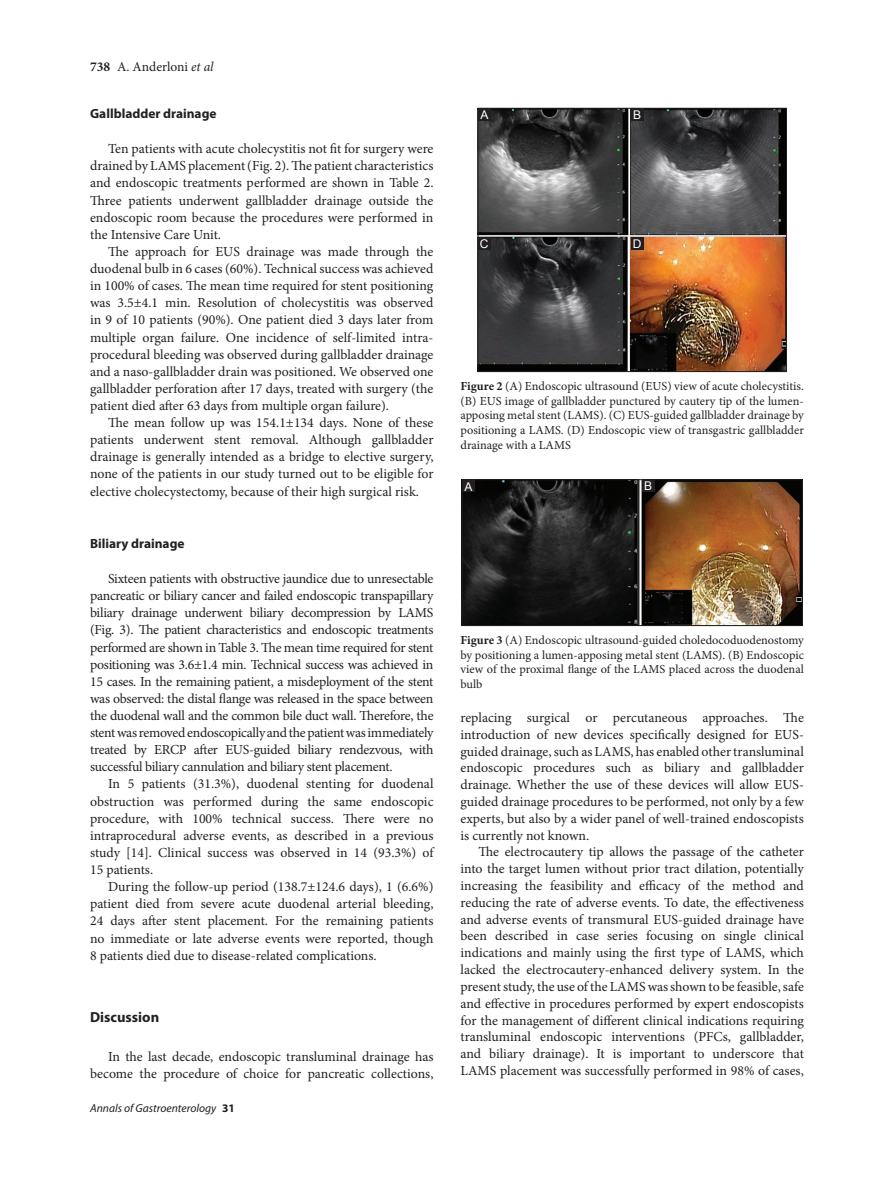
<style>
.page{position:relative;width:894px;height:1191px;background:#fff}
.page>*{position:absolute;margin:0;border:0;box-sizing:border-box;transform-origin:0 0}
.t1{font:700 14.55px "Myriad Pro";color:#231f20}
.TX{font:13.8px/17.1px "Minion Pro";color:#231f20;text-align:justify}
.t2{font:13.5px "Minion Pro";color:#231f20}
.t3{font:700 13.35px "Myriad Pro";color:#231f20}
.FGC{font:12.3px/14.7px "Minion Pro";color:#231f20;text-align:justify}
.LABEL{font:12px "Arial";color:#fff}
.t4{font:italic 11.55px "Myriad Pro";color:#231f20}
.s1{font-weight:700}
.s2{font-style:italic}
.s3{font-weight:700;font-style:normal}
</style>
<div class="page">
<img style="left:464px;top:481px;width:336px;height:142px">
<div style="left:462px;top:479px;width:340px;height:146px;border:1px solid #231f20"></div>
<div style="left:641px;top:479px;width:13px;height:13px;background:#231f20"></div>
<div style="left:461px;top:479px;width:13px;height:13px;background:#231f20"></div>
<img style="left:479px;top:110px;width:305px;height:260px">
<div style="left:477px;top:108px;width:309px;height:264px;border:1px solid #231f20"></div>
<div style="left:630px;top:237px;width:13px;height:13px;background:#231f20"></div>
<div style="left:477px;top:237px;width:13px;height:13px;background:#231f20"></div>
<div style="left:630px;top:108px;width:13px;height:13px;background:#231f20"></div>
<div style="left:477px;top:108px;width:13px;height:13px;background:#231f20"></div>
<p class="t2" style="left:90px;top:57px;width:125px"><span class="s1">738</span> A. Anderloni <span class="s2">et al</span></p>
<h2 class="t3" style="left:90px;top:105px;width:128px">Gallbladder drainage</h2>
<p class="TX" style="left:90px;top:140px;width:345px;text-indent:18px">Ten patients with acute cholecystitis not fit for surgery were drained by LAMS placement (Fig. 2). The patient characteristics and endoscopic treatments performed are shown in Table 2.<br>Three patients underwent gallbladder drainage outside the endoscopic room because the procedures were performed in the Intensive Care Unit.</p>
<p class="TX" style="left:90px;top:243px;width:345px;text-indent:18px">The approach for EUS drainage was made through the duodenal bulb in 6 cases (60%). Technical success was achieved in 100% of cases. The mean time required for stent positioning was 3.5±4.1 min. Resolution of cholecystitis was observed in 9 of 10 patients (90%). One patient died 3 days later from multiple organ failure. One incidence of self-limited intra&shy;procedural bleeding was observed during gallbladder drainage and a naso-gallbladder drain was positioned. We observed one gallbladder perforation after 17 days, treated with surgery (the patient died after 63 days from multiple organ failure).</p>
<p class="TX" style="left:90px;top:414px;width:345px;text-indent:18px">The mean follow up was 154.1±134 days. None of these patients underwent stent removal. Although gallbladder drainage is generally intended as a bridge to elective surgery, none of the patients in our study turned out to be eligible for elective cholecystectomy, because of their high surgical risk.</p>
<h2 class="t3" style="left:90px;top:534px;width:96px">Biliary drainage</h2>
<p class="TX" style="left:90px;top:570px;width:345px;text-indent:18px">Sixteen patients with obstructive jaundice due to unresectable pancreatic or biliary cancer and failed endoscopic transpapillary biliary drainage underwent biliary decompression by LAMS (Fig. 3). The patient characteristics and endoscopic treatments performed are shown in Table 3. The mean time required for stent positioning was 3.6±1.4 min. Technical success was achieved in 15 cases. In the remaining patient, a misdeployment of the stent was observed: the distal flange was released in the space between the duodenal wall and the common bile duct wall. Therefore, the stent was removed endoscopically and the patient was immediately treated by ERCP after EUS-guided biliary rendezvous, with successful biliary cannulation and biliary stent placement.</p>
<p class="TX" style="left:90px;top:775px;width:345px;text-indent:18px">In 5 patients (31.3%), duodenal stenting for duodenal obstruction was performed during the same endoscopic procedure, with 100% technical success. There were no intraprocedural adverse events, as described in a previous study [14]. Clinical success was observed in 14 (93.3%) of 15 patients.</p>
<p class="TX" style="left:90px;top:878px;width:345px;text-indent:18px">During the follow-up period (138.7±124.6 days), 1 (6.6%) patient died from severe acute duodenal arterial bleeding, 24 days after stent placement. For the remaining patients no immediate or late adverse events were reported, though 8 patients died due to disease-related complications.</p>
<h1 class="t1" style="left:90px;top:1007px;width:71px">Discussion</h1>
<p class="TX" style="left:90px;top:1047px;width:345px;text-align:right">In the last decade, endoscopic transluminal drainage has become the procedure of choice for pancreatic collections,</p>
<p class="t4" style="left:90px;top:1101px;width:146px">Annals of Gastroenterology <span class="s3">31</span></p>
<p class="LABEL" style="left:480px;top:107px;width:10px">A</p>
<p class="LABEL" style="left:633px;top:107px;width:10px">B</p>
<p class="LABEL" style="left:479px;top:236px;width:10px">C</p>
<p class="LABEL" style="left:632px;top:235px;width:10px">D</p>
<p class="FGC" style="left:460px;top:378px;width:345px"><span class="s1">Figure 2</span> (A) Endoscopic ultrasound (EUS) view of acute cholecystitis. (B) EUS image of gallbladder punctured by cautery tip of the lumen&shy;apposing metal stent (LAMS). (C) EUS-guided gallbladder drainage by positioning a LAMS. (D) Endoscopic view of transgastric gallbladder drainage with a LAMS</p>
<p class="LABEL" style="left:464px;top:478px;width:10px">A</p>
<p class="LABEL" style="left:644px;top:478px;width:10px">B</p>
<p class="FGC" style="left:460px;top:632px;width:345px"><span class="s1">Figure 3</span> (A) Endoscopic ultrasound-guided choledocoduodenostomy by positioning a lumen-apposing metal stent (LAMS). (B) Endoscopic view of the proximal flange of the LAMS placed across the duodenal bulb</p>
<p class="TX" style="left:460px;top:709px;width:345px">replacing surgical or percutaneous approaches. The introduction of new devices specifically designed for EUS&shy;guided drainage, such as LAMS, has enabled other transluminal endoscopic procedures such as biliary and gallbladder drainage. Whether the use of these devices will allow EUS&shy;guided drainage procedures to be performed, not only by a few experts, but also by a wider panel of well-trained endoscopists is currently not known.</p>
<p class="TX" style="left:460px;top:843px;width:345px;text-indent:18px">The electrocautery tip allows the passage of the catheter into the target lumen without prior tract dilation, potentially increasing the feasibility and efficacy of the method and reducing the rate of adverse events. To date, the effectiveness and adverse events of transmural EUS-guided drainage have been described in case series focusing on single clinical indications and mainly using the first type of LAMS, which lacked the electrocautery-enhanced delivery system. In the present study, the use of the LAMS was shown to be feasible, safe and effective in procedures performed by expert endoscopists for the management of different clinical indications requiring transluminal endoscopic interventions (PFCs, gallbladder, and biliary drainage). It is important to underscore that LAMS placement was successfully performed in 98% of cases,</p>
</div>
